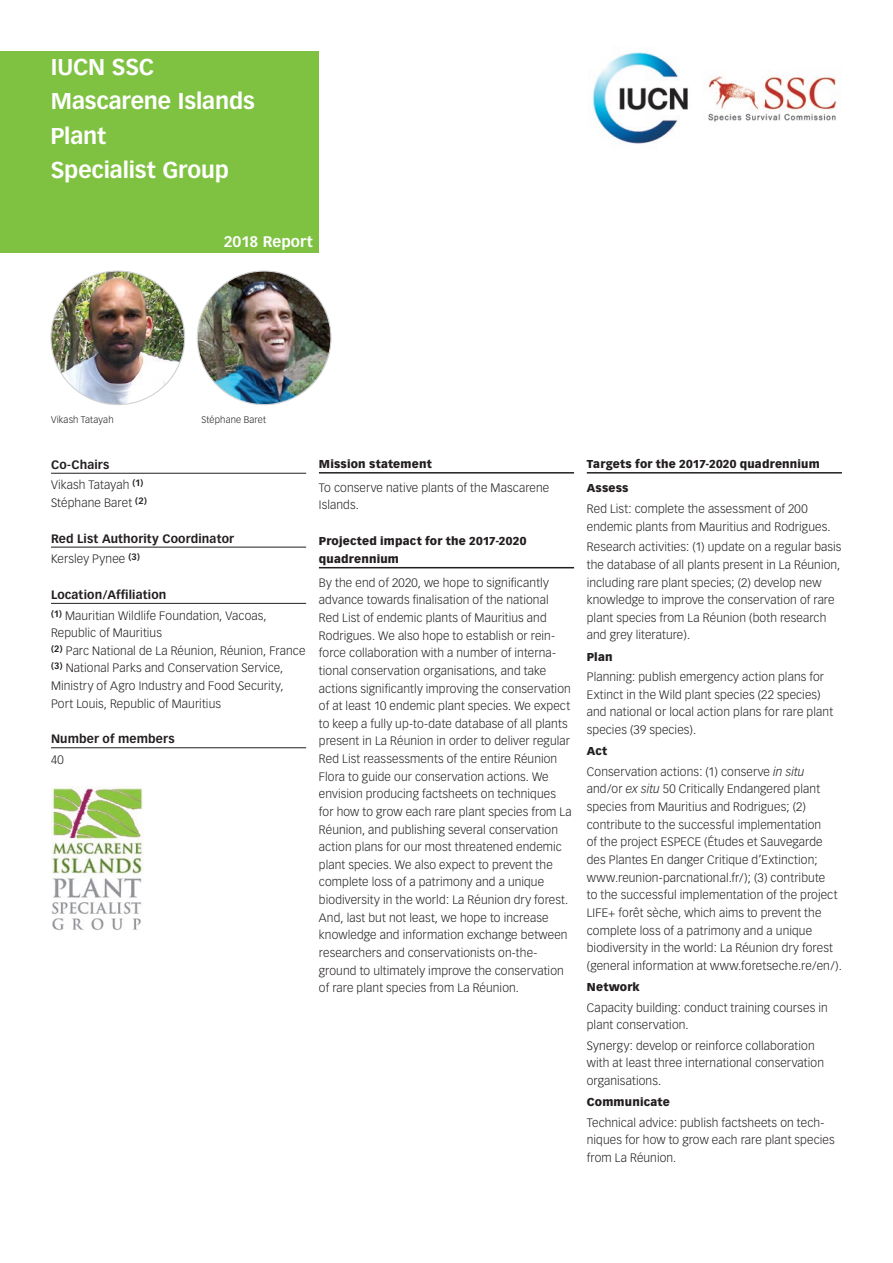
<style>
.page{position:relative;width:893px;height:1263px;background:#fff}
.page>*{position:absolute;margin:0;border:0;box-sizing:border-box;transform-origin:0 0}
.t1{font:700 22.5px/34.5px "Vectora LH";letter-spacing:-.005em;color:#fff}
.t2{font:700 15px "Vectora LH";color:#fff}
.t3{font:300 12px/17.7px "Vectora LH";letter-spacing:.01em;color:#231f20}
.t4{font:700 12px/20.7px "Vectora LH";letter-spacing:.01em;color:#231f20}
.t5{font:900 11.25px/18px "Vectora LH";letter-spacing:.015em;color:#231f20}
.t6{font:300 9.45px "Vectora LH";letter-spacing:.015em;color:#231f20}
.s1{font-weight:700}
.s2{font-weight:300}
.s3{font-style:italic}
</style>
<div class="page">
<hr style="left:319px;top:472px;width:255px;height:2px;background:#231f20">
<hr style="left:319px;top:567px;width:255px;height:1px;background:#231f20">
<hr style="left:587px;top:472px;width:255px;height:2px;background:#231f20">
<div style="left:0;top:51px;width:319px;height:202px;background:#7fc241"></div>
<img style="left:593px;top:52px;width:244px;height:92px">
<hr style="left:51px;top:473px;width:255px;height:1px;background:#231f20">
<hr style="left:51px;top:547px;width:255px;height:1px;background:#231f20">
<hr style="left:51px;top:603px;width:255px;height:1px;background:#231f20">
<hr style="left:51px;top:747px;width:255px;height:1px;background:#231f20">
<img style="left:51px;top:271px;width:134px;height:134px;border-radius:67px">
<img style="left:197px;top:271px;width:134px;height:134px;border-radius:67px">
<img style="left:51px;top:788px;width:92px;height:143px">
<h1 class="t1" style="left:51px;top:50px;width:205px">IUCN SSC<br>Mascarene Islands<br>Plant<br>Specialist Group</h1>
<p class="t2" style="left:224px;top:232px;width:91px">2018 Report</p>
<p class="t6" style="left:51px;top:414px;width:64px">Vikash Tatayah</p>
<p class="t6" style="left:201px;top:414px;width:66px">Stéphane Baret</p>
<p class="t3" style="left:51px;top:454px;width:94px;line-height:20.7px"><span class="s1">Co-Chairs<br></span>Vikash Tatayah <sup>(1)</sup></p>
<p class="t3" style="left:51px;top:494px;width:97px">Stéphane Baret <sup>(2)</sup></p>
<p class="t4" style="left:51px;top:528px;width:184px">Red List Authority Coordinator<br><span class="s2">Kersley Pynee</span> <sup>(3)</sup></p>
<p class="t3" style="left:51px;top:584px;width:217px;line-height:20.5px"><span class="s1">Location/Affiliation<br></span><sup>(1)</sup> Mauritian Wildlife Foundation, Vacoas,</p>
<p class="t3" style="left:51px;top:624px;width:256px">Republic of Mauritius<br><sup>(2)</sup> Parc National de La Réunion, Réunion, France <sup>(3)</sup> National Parks and Conservation Service, Ministry of Agro Industry and Food Security, Port Louis, Republic of Mauritius</p>
<p class="t4" style="left:51px;top:729px;width:125px">Number of members</p>
<p class="t3" style="left:51px;top:751px;width:14px">40</p>
<p class="t5" style="left:319px;top:455px;width:114px">Mission statement</p>
<p class="t3" style="left:319px;top:479px;width:232px">To conserve native plants of the Mascarene<br>Islands.</p>
<p class="t5" style="left:319px;top:532px;width:209px">Projected impact for the 2017-2020 quadrennium</p>
<p class="t3" style="left:319px;top:574px;width:254px">By the end of 2020, we hope to significantly advance towards finalisation of the national Red List of endemic plants of Mauritius and Rodrigues. We also hope to establish or rein&shy;force collaboration with a number of interna&shy;tional conservation organisations, and take actions significantly improving the conservation of at least 10 endemic plant species. We expect to keep a fully up-to-date database of all plants present in La Réunion in order to deliver regular Red List reassessments of the entire Réunion Flora to guide our conservation actions. We envision producing factsheets on techniques for how to grow each rare plant species from La Réunion, and publishing several conservation action plans for our most threatened endemic plant species. We also expect to prevent the complete loss of a patrimony and a unique biodiversity in the world: La Réunion dry forest.<br>And, last but not least, we hope to increase knowledge and information exchange between researchers and conservationists on-the&shy;ground to ultimately improve the conservation of rare plant species from La Réunion.</p>
<p class="t5" style="left:587px;top:452px;width:234px;line-height:24.2px">Targets for the 2017-2020 quadrennium<br>Assess</p>
<p class="t3" style="left:587px;top:500px;width:245px">Red List: complete the assessment of 200 endemic plants from Mauritius and Rodrigues.</p>
<p class="t3" style="left:587px;top:538px;width:256px">Research activities: (1) update on a regular basis the database of all plants present in La Réunion, including rare plant species; (2) develop new knowledge to improve the conservation of rare plant species from La Réunion (both research and grey literature).</p>
<p class="t5" style="left:587px;top:647px;width:27px">Plan</p>
<p class="t3" style="left:587px;top:668px;width:248px">Planning: publish emergency action plans for Extinct in the Wild plant species (22 species) and national or local action plans for rare plant species (39 species).</p>
<p class="t5" style="left:587px;top:742px;width:22px">Act</p>
<p class="t3" style="left:587px;top:763px;width:257px">Conservation actions: (1) conserve <span class="s3">in situ </span>and/or <span class="s3">ex situ</span> 50 Critically Endangered plant species from Mauritius and Rodrigues; (2) contribute to the successful implementation<br>of the project ESPECE (Études et Sauvegarde des Plantes En danger Critique d’Extinction; www.reunion-parcnational.fr/); (3) contribute<br>to the successful implementation of the project LIFE+ forêt sèche, which aims to prevent the complete loss of a patrimony and a unique biodiversity in the world: La Réunion dry forest (general information at www.foretseche.re/en/).</p>
<p class="t5" style="left:587px;top:978px;width:55px">Network</p>
<p class="t3" style="left:587px;top:998px;width:242px">Capacity building: conduct training courses in plant conservation.</p>
<p class="t3" style="left:587px;top:1037px;width:239px">Synergy: develop or reinforce collaboration with at least three international conservation organisations.</p>
<p class="t5" style="left:587px;top:1093px;width:85px">Communicate</p>
<p class="t3" style="left:587px;top:1114px;width:249px">Technical advice: publish factsheets on tech&shy;niques for how to grow each rare plant species from La Réunion.</p>
</div>
